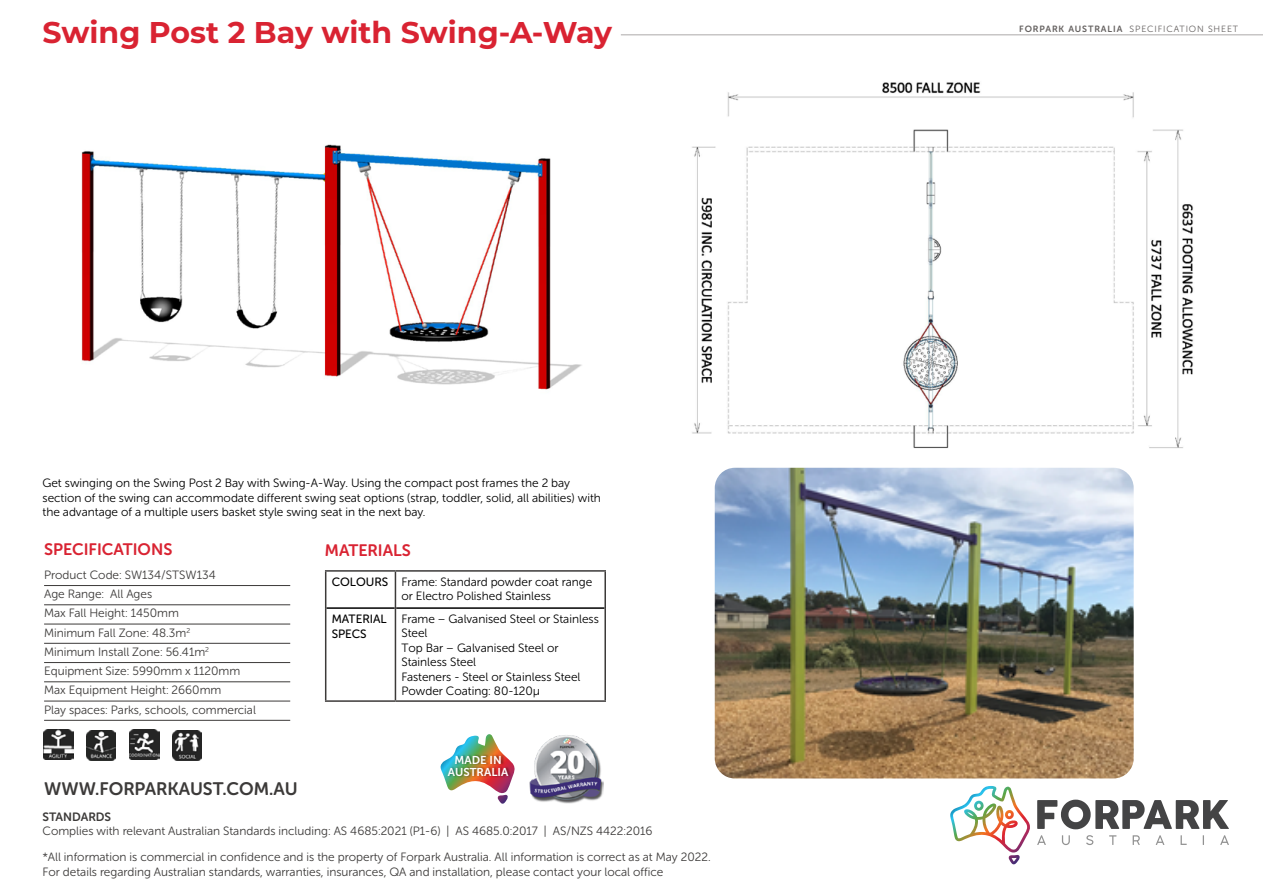
<style>
.page{position:relative;width:1263px;height:893px;background:#fff}
.page>*{position:absolute;margin:0;border:0;box-sizing:border-box;transform-origin:0 0}
.t1{font:700 30px "Montserrat";color:#d92332}
.t2{font:18px "Museo Sans W01 Rounded 700";color:#3c3a39}
.t3{font:16.5px "Museo Sans W01 Rounded 700";color:#d92332}
.t4{font:12px/19.2px "Museo Sans W01 Rounded 300";color:#3c3a39}
.t5{font:12px/14.4px "Museo Sans W01 Rounded 300";color:#000}
.t6{font:12px/14.4px "Museo Sans W01 Rounded 500";color:#000}
.t7{font:12px "Museo Sans W01 Rounded 700";color:#3c3a39}
.t8{font:11.4px/12.1px "Museo Sans 700";color:#fff;text-align:center}
.t9{font:9px "Museo Sans W01 Rounded 300";letter-spacing:.1em;color:#656160}
.s1{font-family:"Museo Sans W01 Rounded 500"}
.s2{font-family:"Museo Sans W01 Rounded 700"}
</style>
<div class="page">
<img style="left:81px;top:144px;width:501px;height:246px">
<img style="left:692px;top:82px;width:501px;height:366px">
<hr style="left:621px;top:34px;width:642px;height:2px;background:#c8c6c6">
<hr style="left:44px;top:585px;width:246px;height:1px;background:#3c3a39">
<hr style="left:44px;top:604px;width:246px;height:1px;background:#3c3a39">
<hr style="left:44px;top:624px;width:246px;height:1px;background:#3c3a39">
<hr style="left:44px;top:643px;width:246px;height:1px;background:#3c3a39">
<hr style="left:44px;top:662px;width:246px;height:1px;background:#3c3a39">
<hr style="left:44px;top:681px;width:246px;height:1px;background:#3c3a39">
<hr style="left:44px;top:701px;width:246px;height:1px;background:#3c3a39">
<hr style="left:44px;top:720px;width:246px;height:1px;background:#3c3a39">
<img style="left:715px;top:468px;width:419px;height:310px">
<hr style="left:326px;top:607px;width:69px;height:2px;background:#000">
<hr style="left:396px;top:607px;width:208px;height:2px;background:#000">
<hr style="left:325px;top:570px;width:70px;height:2px;background:#3c3a39">
<hr style="left:325px;top:572px;width:1px;height:36px;background:#3c3a39">
<hr style="left:395px;top:570px;width:211px;height:2px;background:#3c3a39">
<hr style="left:395px;top:572px;width:1px;height:36px;background:#3c3a39">
<hr style="left:604px;top:572px;width:2px;height:36px;background:#3c3a39">
<hr style="left:325px;top:608px;width:1px;height:92px;background:#3c3a39">
<hr style="left:395px;top:608px;width:1px;height:92px;background:#3c3a39">
<hr style="left:604px;top:608px;width:2px;height:92px;background:#3c3a39">
<hr style="left:325px;top:700px;width:70px;height:2px;background:#3c3a39">
<hr style="left:395px;top:700px;width:211px;height:2px;background:#3c3a39">
<svg style="left:440px;top:734px;width:73px;height:70px"></svg>
<img style="left:454px;top:751px;width:53px;height:13px">
<img style="left:447px;top:764px;width:68px;height:18px">
<img style="left:529px;top:735px;width:74px;height:69px">
<img style="left:950px;top:786px;width:80px;height:78px">
<svg style="left:1037px;top:800px;width:192px;height:29px"></svg>
<svg style="left:1037px;top:835px;width:9px;height:10px"></svg>
<svg style="left:1062px;top:835px;width:8px;height:10px"></svg>
<svg style="left:1086px;top:835px;width:7px;height:10px"></svg>
<svg style="left:1109px;top:835px;width:7px;height:10px"></svg>
<svg style="left:1133px;top:835px;width:7px;height:10px"></svg>
<svg style="left:1156px;top:835px;width:8px;height:10px"></svg>
<svg style="left:1180px;top:835px;width:7px;height:10px"></svg>
<svg style="left:1220px;top:835px;width:9px;height:10px"></svg>
<img style="left:86px;top:730px;width:30px;height:30px">
<img style="left:172px;top:730px;width:30px;height:30px">
<img style="left:43px;top:729px;width:30px;height:31px">
<img style="left:129px;top:729px;width:30px;height:31px">
<h1 class="t1" style="left:43px;top:11px;width:571px">Swing Post 2 Bay with Swing-A-Way</h1>
<p class="t5" style="left:43px;top:476px;width:560px">Get swinging on the Swing Post 2 Bay with Swing-A-Way. Using the compact post frames the 2 bay section of the swing can accommodate different swing seat options (strap, toddler, solid, all abilities) with the advantage of a multiple users basket style swing seat in the next bay.</p>
<h3 class="t3" style="left:44px;top:540px;width:130px">SPECIFICATIONS</h3>
<p class="t4" style="left:44px;top:565px;width:213px">Product Code: SW134/STSW134<br>Age Range: All Ages<br>Max Fall Height: 1450mm<br>Minimum Fall Zone: 48.3m<sup>2<br></sup>Minimum Install Zone: 56.41m<sup>2<br></sup>Equipment Size: 5990mm x 1120mm<br>Max Equipment Height: 2660mm<br>Play spaces: Parks, schools, commercial</p>
<h2 class="t2" style="left:44px;top:779px;width:255px">WWW.FORPARKAUST.COM.AU</h2>
<h3 class="t3" style="left:325px;top:541px;width:87px">MATERIALS</h3>
<p class="t5" style="left:401px;top:575px;width:192px;text-indent:-70px"><span class="s1">COLOURS</span> Frame: Standard powder coat range or Electro Polished Stainless</p>
<p class="t6" style="left:332px;top:612px;width:56px">MATERIAL<br>SPECS</p>
<p class="t5" style="left:401px;top:612px;width:199px">Frame – Galvanised Steel or Stainless<br>Steel<br>Top Bar – Galvanised Steel or<br>Stainless Steel<br>Fasteners - Steel or Stainless Steel<br>Powder Coating: 80-120µ</p>
<p class="t8" style="left:448px;top:754px;width:62px">MADE IN<br>AUSTRALIA</p>
<p class="t7" style="left:43px;top:810px;width:70px">STANDARDS</p>
<p class="t4" style="left:43px;top:821px;width:611px">Complies with relevant Australian Standards including: AS 4685:2021 (P1-6) | AS 4685.0:2017 | AS/NZS 4422:2016</p>
<p class="t4" style="left:43px;top:850px;width:670px;line-height:14.4px">*All information is commercial in confidence and is the property of Forpark Australia. All information is correct as at May 2022.<br>For details regarding Australian standards, warranties, insurances, QA and installation, please contact your local office</p>
<p class="t9" style="left:1019px;top:24px;width:220px"><span class="s2">FORPARK AUSTRALIA</span> SPECIFICATION SHEET</p>
</div>
